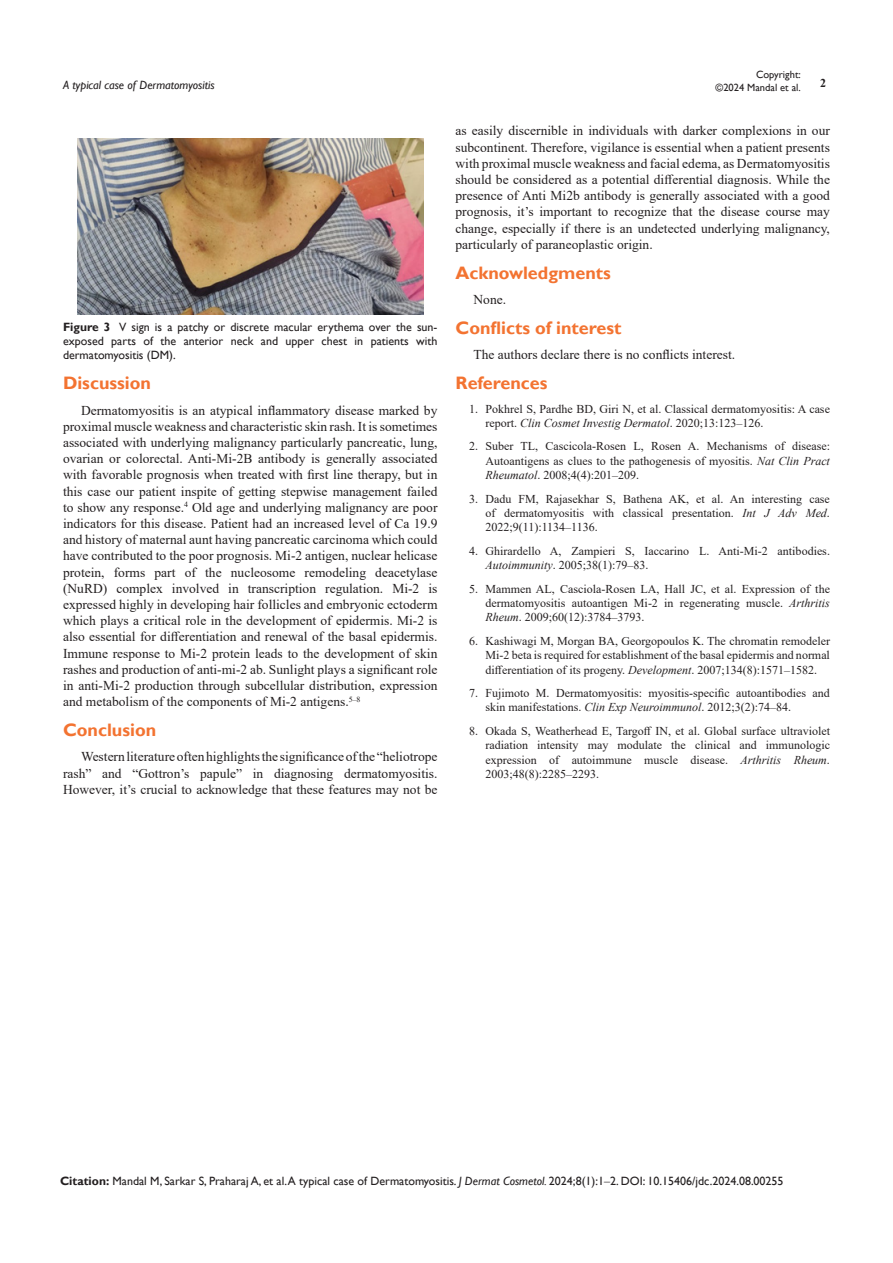
<style>
.page{position:relative;width:893px;height:1263px;background:#fff}
.page>*{position:absolute;margin:0;border:0;box-sizing:border-box;transform-origin:0 0}
.List_Paragraph{font:700 18px "Gill Sans";color:#f37331}
.t1{font:13.5px/16.2px "Times New Roman";color:#231f20;text-align:justify}
.t2{font:12px/14.4px "Times New Roman";color:#231f20;text-align:justify}
.Citation{font:12px/14.4px "Gill Sans";color:#231f20;text-align:justify}
.t3{font:italic 12px "Gill Sans";color:#231f20}
.t4{font:700 12px "Times New Roman";color:#231f20}
.t5{font:10.5px/12.6px "Gill Sans";color:#231f20;text-align:right}
.s1{font-weight:700}
.s2{font-style:italic}
.s3{font-family:"Times New Roman"}
</style>
<div class="page">
<img style="left:78px;top:139px;width:345px;height:175px">
<p class="t5" style="left:716px;top:69px;width:87px">Copyright:<br>©2024 Mandal et al.</p>
<p class="t3" style="left:63px;top:78px;width:153px">A typical case of Dermatomyositis</p>
<p class="t4" style="left:820px;top:75px;width:7px">2</p>
<p class="Citation" style="left:63px;top:319px;width:376px"><span class="s1">Figure 3</span> V sign is a patchy or discrete macular erythema over the sun&shy;exposed parts of the anterior neck and upper chest in patients with dermatomyositis (DM).</p>
<p class="List_Paragraph" style="left:63px;top:372px;width:89px">Discussion</p>
<p class="t1" style="left:63px;top:401px;width:376px;text-indent:18px">Dermatomyositis is an atypical inflammatory disease marked by proximal muscle weakness and characteristic skin rash. It is sometimes associated with underlying malignancy particularly pancreatic, lung, ovarian or colorectal. Anti-Mi-2B antibody is generally associated with favorable prognosis when treated with first line therapy, but in this case our patient inspite of getting stepwise management failed to show any response.<sup>4</sup> Old age and underlying malignancy are poor indicators for this disease. Patient had an increased level of Ca 19.9 and history of maternal aunt having pancreatic carcinoma which could have contributed to the poor prognosis. Mi-2 antigen, nuclear helicase protein, forms part of the nucleosome remodeling deacetylase (NuRD) complex involved in transcription regulation. Mi-2 is expressed highly in developing hair follicles and embryonic ectoderm which plays a critical role in the development of epidermis. Mi-2 is also essential for differentiation and renewal of the basal epidermis.<br>Immune response to Mi-2 protein leads to the development of skin rashes and production of anti-mi-2 ab. Sunlight plays a significant role in anti-Mi-2 production through subcellular distribution, expression and metabolism of the components of Mi-2 antigens.<sup>5–8</sup></p>
<p class="List_Paragraph" style="left:63px;top:719px;width:95px">Conclusion</p>
<p class="t1" style="left:63px;top:748px;width:376px;text-indent:18px">Western literature often highlights the significance of the “heliotrope rash” and “Gottron’s papule” in diagnosing dermatomyositis.<br>However, it’s crucial to acknowledge that these features may not be</p>
<p class="t1" style="left:455px;top:122px;width:376px">as easily discernible in individuals with darker complexions in our subcontinent. Therefore, vigilance is essential when a patient presents with proximal muscle weakness and facial edema, as Dermatomyositis should be considered as a potential differential diagnosis. While the presence of Anti Mi2b antibody is generally associated with a good prognosis, it’s important to recognize that the disease course may change, especially if there is an undetected underlying malignancy, particularly of paraneoplastic origin.</p>
<p class="List_Paragraph" style="left:455px;top:262px;width:157px">Acknowledgments</p>
<p class="t1" style="left:473px;top:291px;width:34px">None.</p>
<p class="List_Paragraph" style="left:455px;top:317px;width:168px">Conflicts of interest</p>
<p class="t1" style="left:473px;top:346px;width:263px">The authors declare there is no conflicts interest.</p>
<p class="List_Paragraph" style="left:455px;top:372px;width:94px">References</p>
<p class="t2" style="left:485px;top:401px;width:346px;text-indent:-16px">1. Pokhrel S, Pardhe BD, Giri N, et al. Classical dermatomyositis: A case report. <span class="s2">Clin Cosmet Investig Dermatol</span>. 2020;13:123–126.</p>
<p class="t2" style="left:485px;top:439px;width:346px;text-indent:-16px">2. Suber TL, Cascicola-Rosen L, Rosen A. Mechanisms of disease:<br>Autoantigens as clues to the pathogenesis of myositis. <span class="s2">Nat Clin Pract Rheumatol</span>. 2008;4(4):201–209.</p>
<p class="t2" style="left:485px;top:491px;width:346px;text-indent:-16px">3. Dadu FM, Rajasekhar S, Bathena AK, et al. An interesting case of dermatomyositis with classical presentation. <span class="s2">Int J Adv Med</span>.<br>2022;9(11):1134–1136.</p>
<p class="t2" style="left:485px;top:543px;width:346px;text-indent:-16px">4. Ghirardello A, Zampieri S, Iaccarino L. Anti-Mi-2 antibodies.<br><span class="s2">Autoimmunity</span>. 2005;38(1):79–83.</p>
<p class="t2" style="left:485px;top:581px;width:346px;text-indent:-16px">5. Mammen AL, Casciola-Rosen LA, Hall JC, et al. Expression of the dermatomyositis autoantigen Mi-2 in regenerating muscle. <span class="s2">Arthritis Rheum</span>. 2009;60(12):3784–3793.</p>
<p class="t2" style="left:485px;top:633px;width:346px;text-indent:-16px">6. Kashiwagi M, Morgan BA, Georgopoulos K. The chromatin remodeler Mi-2 beta is required for establishment of the basal epidermis and normal differentiation of its progeny. <span class="s2">Development</span>. 2007;134(8):1571–1582.</p>
<p class="t2" style="left:485px;top:685px;width:346px;text-indent:-16px">7. Fujimoto M. Dermatomyositis: myositis‐specific autoantibodies and skin manifestations. <span class="s2">Clin Exp Neuroimmunol</span>. 2012;3(2):74–84.</p>
<p class="t2" style="left:485px;top:723px;width:346px;text-indent:-16px">8. Okada S, Weatherhead E, Targoff IN, et al. Global surface ultraviolet radiation intensity may modulate the clinical and immunologic expression of autoimmune muscle disease. <span class="s2">Arthritis Rheum</span>.<br>2003;48(8):2285–2293.</p>
<p class="Citation" style="left:60px;top:1174px;width:725px"><span class="s1">Citation:</span> Mandal M, Sarkar S, Praharaj A, et al. A typical case of Dermatomyositis. <span class="s2">J Dermat Cosmetol.</span> 2024;8(1):1<span class="s3">‒</span>2. DOI: 10.15406/jdc.2024.08.00255</p>
</div>
